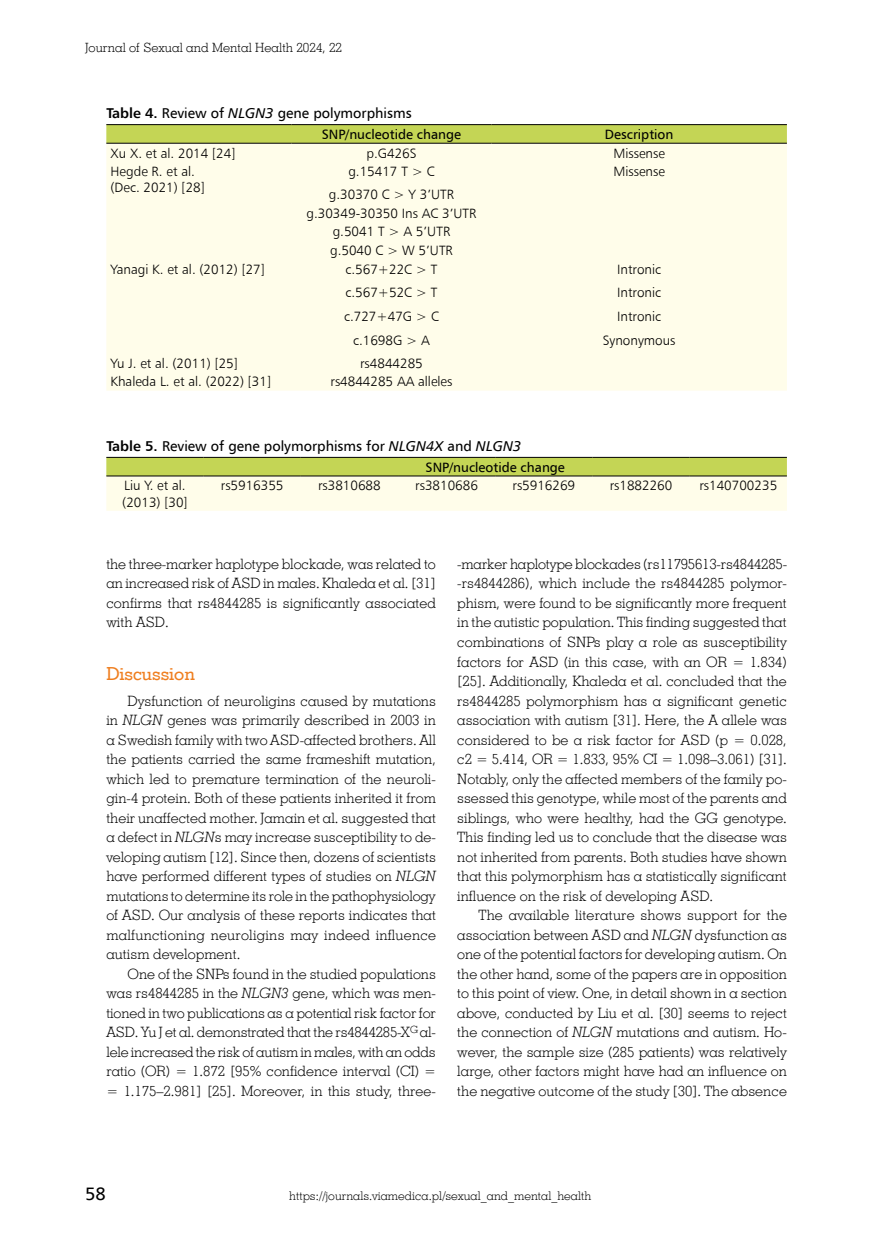
<style>
.page{position:relative;width:872px;height:1234px;background:#fff}
.page>*{position:absolute;margin:0;border:0;box-sizing:border-box;transform-origin:0 0}
.t1{font:18px "Geo Slab 703 Md EU";color:#ef7e1f}
.t2{font:18px "Humnst 777 EU";color:#000}
.t3{font:14.25px/19.5px "Geo Slab 703 Lt EU";color:#000;text-align:justify}
.t4{font:14.25px "Humnst 777 EU";color:#000}
.t5{font:13.5px/18.6px "Humnst 777 Lt EU";color:#000}
.t6{font:13.5px "Humnst 777 EU";color:#000}
.t7{font:12.75px "Geo Slab 703 Lt EU";color:#000}
.t8{font:12px "Geo Slab 703 Lt EU";color:#000}
.s1{font-weight:700}
.s2{font-style:italic}
</style>
<div class="page">
<svg style="left:106px;top:125px;width:681px;height:18px;background:#bfd053"></svg>
<div style="left:106px;top:144px;width:681px;height:246px;background:#fffdea"></div>
<hr style="left:106px;top:124px;width:185px;height:1px;background:#000">
<hr style="left:291px;top:124px;width:200px;height:1px;background:#000">
<hr style="left:491px;top:124px;width:296px;height:1px;background:#000">
<hr style="left:106px;top:143px;width:185px;height:1px;background:#000">
<hr style="left:291px;top:143px;width:200px;height:1px;background:#000">
<hr style="left:491px;top:143px;width:296px;height:1px;background:#000">
<svg style="left:106px;top:458px;width:681px;height:52px;background:#e8edb6"></svg>
<hr style="left:106px;top:457px;width:97px;height:1px;background:#000">
<hr style="left:203px;top:457px;width:98px;height:1px;background:#000">
<hr style="left:301px;top:457px;width:97px;height:1px;background:#000">
<hr style="left:398px;top:457px;width:97px;height:1px;background:#000">
<hr style="left:495px;top:457px;width:97px;height:1px;background:#000">
<hr style="left:592px;top:457px;width:97px;height:1px;background:#000">
<hr style="left:689px;top:457px;width:98px;height:1px;background:#000">
<hr style="left:106px;top:475px;width:97px;height:1px;background:#000">
<hr style="left:203px;top:475px;width:98px;height:1px;background:#000">
<hr style="left:301px;top:475px;width:97px;height:1px;background:#000">
<hr style="left:398px;top:475px;width:97px;height:1px;background:#000">
<hr style="left:495px;top:475px;width:97px;height:1px;background:#000">
<hr style="left:592px;top:475px;width:97px;height:1px;background:#000">
<hr style="left:689px;top:475px;width:98px;height:1px;background:#000">
<p class="t7" style="left:85px;top:39px;width:258px">Journal of Sexual and Mental Health 2024, 22</p>
<p class="t4" style="left:106px;top:104px;width:307px"><span class="s1">Table 4.</span> Review of <span class="s2">NLGN3</span> gene polymorphisms</p>
<p class="t6" style="left:322px;top:126px;width:141px">SNP/nucleotide change</p>
<p class="t6" style="left:605px;top:126px;width:70px">Description</p>
<p class="t5" style="left:111px;top:143px;width:126px">Xu X. et al. 2014 [24]</p>
<p class="t5" style="left:366px;top:143px;width:52px">p.G426S</p>
<p class="t5" style="left:613px;top:143px;width:53px">Missense</p>
<p class="t5" style="left:111px;top:163px;width:96px;line-height:16.2px">Hegde R. et al. (Dec. 2021) [28]</p>
<p class="t5" style="left:348px;top:162px;width:88px">g.15417 T &gt; C</p>
<p class="t5" style="left:613px;top:162px;width:53px">Missense</p>
<p class="t5" style="left:306px;top:185px;width:171px;text-align:center">g.30370 C &gt; Y 3’UTR g.30349-30350 Ins AC 3’UTR g.5041 T &gt; A 5’UTR<br>g.5040 C &gt; W 5’UTR</p>
<p class="t5" style="left:111px;top:259px;width:156px">Yanagi K. et al. (2012) [27]</p>
<p class="t5" style="left:345px;top:259px;width:94px">c.567+22C &gt; T</p>
<p class="t5" style="left:617px;top:259px;width:46px">Intronic</p>
<p class="t5" style="left:345px;top:282px;width:94px">c.567+52C &gt; T</p>
<p class="t5" style="left:617px;top:282px;width:46px">Intronic</p>
<p class="t5" style="left:344px;top:306px;width:96px">c.727+47G &gt; C</p>
<p class="t5" style="left:617px;top:306px;width:46px">Intronic</p>
<p class="t5" style="left:353px;top:330px;width:78px">c.1698G &gt; A</p>
<p class="t5" style="left:603px;top:330px;width:74px">Synonymous</p>
<p class="t5" style="left:111px;top:353px;width:129px">Yu J. et al. (2011) [25]</p>
<p class="t5" style="left:360px;top:353px;width:64px">rs4844285</p>
<p class="t5" style="left:111px;top:372px;width:162px">Khaleda L. et al. (2022) [31]</p>
<p class="t5" style="left:330px;top:372px;width:123px">rs4844285 AA alleles</p>
<p class="t4" style="left:106px;top:437px;width:416px"><span class="s1">Table 5.</span> Review of gene polymorphisms for <span class="s2">NLGN4X</span> and <span class="s2">NLGN3</span></p>
<p class="t6" style="left:425px;top:458px;width:141px">SNP/nucleotide change</p>
<p class="t5" style="left:122px;top:477px;width:67px;line-height:16.2px">Liu Y. et al. (2013) [30]</p>
<p class="t5" style="left:221px;top:476px;width:64px">rs5916355</p>
<p class="t5" style="left:318px;top:476px;width:64px">rs3810688</p>
<p class="t5" style="left:415px;top:476px;width:64px">rs3810686</p>
<p class="t5" style="left:512px;top:476px;width:64px">rs5916269</p>
<p class="t5" style="left:610px;top:476px;width:64px">rs1882260</p>
<p class="t5" style="left:699px;top:476px;width:79px">rs140700235</p>
<p class="t3" style="left:106px;top:554px;width:331px">the three-marker haplotype blockade, was related to an increased risk of ASD in males. Khaleda et al. [31] confirms that rs4844285 is significantly associated with ASD.</p>
<p class="t1" style="left:106px;top:662px;width:90px">Discussion</p>
<p class="t3" style="left:106px;top:690px;width:331px;text-indent:21px">Dysfunction of neuroligins caused by mutations in <span class="s2">NLGN</span> genes was primarily described in 2003 in a Swedish family with two ASD-affected brothers. All the patients carried the same frameshift mutation, which led to premature termination of the neuroli&shy;gin-4 protein. Both of these patients inherited it from their unaffected mother. Jamain et al. suggested that a defect in <span class="s2">NLGN</span>s may increase susceptibility to de&shy;veloping autism [12]. Since then, dozens of scientists have performed different types of studies on <span class="s2">NLGN </span>mutations to determine its role in the pathophysiology of ASD. Our analysis of these reports indicates that malfunctioning neuroligins may indeed influence autism development.</p>
<p class="t3" style="left:106px;top:963px;width:331px;text-indent:21px">One of the SNPs found in the studied populations was rs4844285 in the <span class="s2">NLGN3</span> gene, which was men&shy;tioned in two publications as a potential risk factor for ASD. Yu J et al. demonstrated that the rs4844285-X<sup>G</sup> al&shy;lele increased the risk of autism in males, with an odds ratio (OR) = 1.872 [95% confidence interval (CI) = = 1.175–2.981] [25]. Moreover, in this study, three-</p>
<p class="t3" style="left:457px;top:554px;width:331px">-marker haplotype blockades (rs11795613-rs4844285- -rs4844286), which include the rs4844285 polymor&shy;phism, were found to be significantly more frequent in the autistic population. This finding suggested that combinations of SNPs play a role as susceptibility factors for ASD (in this case, with an OR = 1.834) [25]. Additionally, Khaleda et al. concluded that the rs4844285 polymorphism has a significant genetic association with autism [31]. Here, the A allele was considered to be a risk factor for ASD (p = 0.028, c2 = 5.414, OR = 1.833, 95% CI = 1.098–3.061) [31].<br>Notably, only the affected members of the family po&shy;ssessed this genotype, while most of the parents and siblings, who were healthy, had the GG genotype.<br>This finding led us to conclude that the disease was not inherited from parents. Both studies have shown that this polymorphism has a statistically significant influence on the risk of developing ASD.</p>
<p class="t3" style="left:457px;top:905px;width:331px;text-indent:21px">The available literature shows support for the association between ASD and <span class="s2">NLGN</span> dysfunction as one of the potential factors for developing autism. On the other hand, some of the papers are in opposition to this point of view. One, in detail shown in a section above, conducted by Liu et al. [30] seems to reject the connection of <span class="s2">NLGN</span> mutations and autism. Ho&shy;wever, the sample size (285 patients) was relatively large, other factors might have had an influence on the negative outcome of the study [30]. The absence</p>
<p class="t2" style="left:85px;top:1181px;width:22px">58</p>
<p class="t8" style="left:289px;top:1188px;width:304px">https://journals.viamedica.pl/sexual_and_mental_health</p>
</div>
